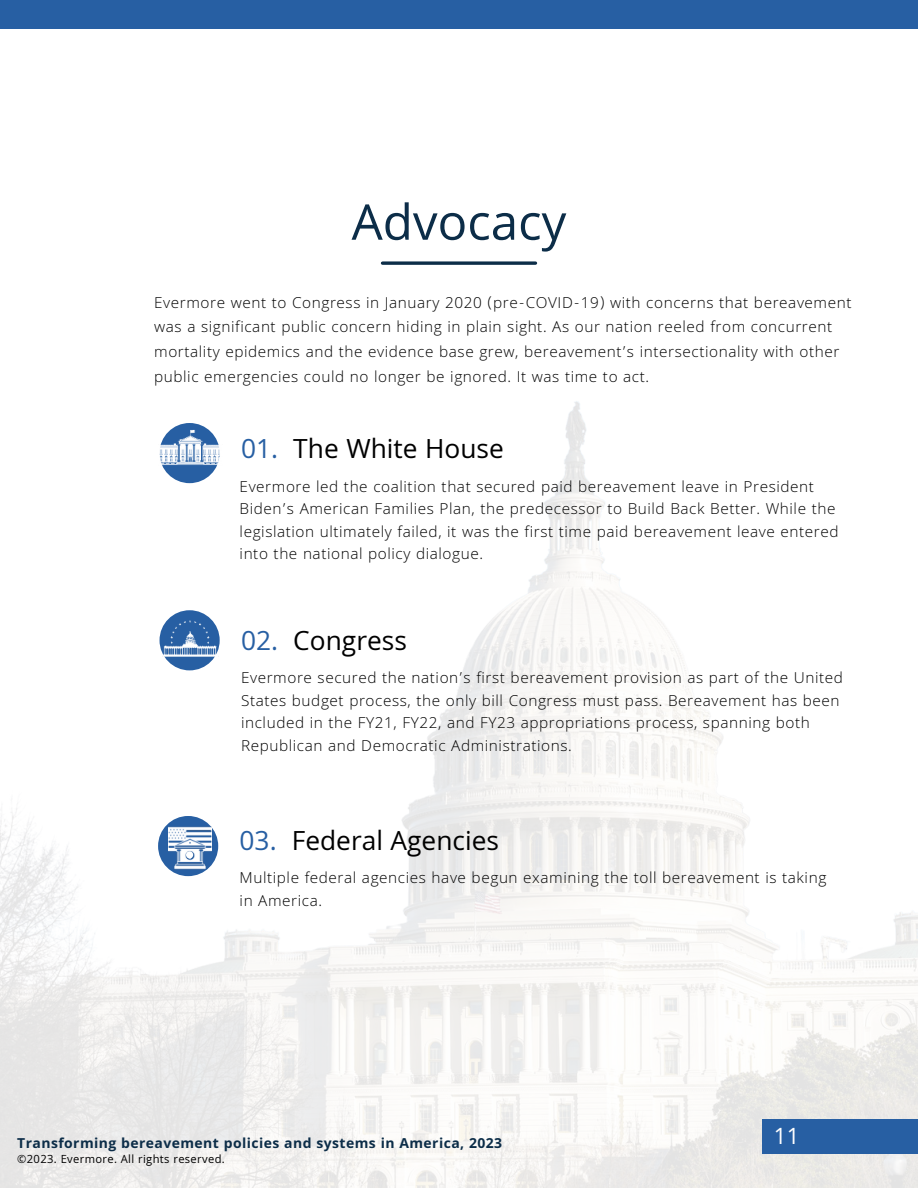
<style>
.page{position:relative;width:918px;height:1188px;background:#fff}
.page>*{position:absolute;margin:0;border:0;box-sizing:border-box;transform-origin:0 0}
.t1{font:52.8px "Khula";color:#0c2d48}
.t2{font:28.2px "Khula";color:#000}
.t3{font:24px "Khula";color:#fff}
.t4{font:300 16.5px/22.5px "Khula";letter-spacing:.035em;color:#000}
.t5{font:700 15px "Khula";letter-spacing:.03em;color:#0c2d48}
.t6{font:12px "Khula";letter-spacing:.03em;color:#000}
.s1{color:#275fa3}
</style>
<div class="page">
<div style="left:0;top:0;width:918px;height:29px;background:#275fa3"></div>
<img style="left:0;top:401px;width:918px;height:787px">
<svg style="left:383px;top:261px;width:153px;height:4px"></svg>
<div style="left:158px;top:816px;width:60px;height:60px;background:#275fa3;border-radius:50%"></div>
<img style="left:158px;top:606px;width:63px;height:63px">
<img style="left:154px;top:414px;width:71px;height:71px">
<img style="left:168px;top:827px;width:43px;height:43px">
<div style="left:186px;top:851px;width:7px;height:7px;background:#fff;border-radius:50%"></div>
<div style="left:763px;top:1119px;width:155px;height:35px;background:#275fa3"></div>
<h1 class="t1" style="left:352px;top:191px;width:216px">Advocacy</h1>
<p class="t4" style="left:154px;top:291px;width:699px;line-height:24.8px">Evermore went to Congress in January 2020 (pre-COVID-19) with concerns that bereavement was a significant public concern hiding in plain sight. As our nation reeled from concurrent mortality epidemics and the evidence base grew, bereavement’s intersectionality with other public emergencies could no longer be ignored. It was time to act.</p>
<h2 class="t2" style="left:241px;top:431px;width:264px"><span class="s1">01.</span> The White House</h2>
<p class="t4" style="left:240px;top:476px;width:601px">Evermore led the coalition that secured paid bereavement leave in President Biden’s American Families Plan, the predecessor to Build Back Better. While the legislation ultimately failed, it was the first time paid bereavement leave entered into the national policy dialogue.</p>
<h2 class="t2" style="left:241px;top:624px;width:167px"><span class="s1">02.</span> Congress</h2>
<p class="t4" style="left:241px;top:668px;width:603px">Evermore secured the nation’s first bereavement provision as part of the United States budget process, the only bill Congress must pass. Bereavement has been included in the FY21, FY22, and FY23 appropriations process, spanning both Republican and Democratic Administrations.</p>
<h2 class="t2" style="left:240px;top:824px;width:261px"><span class="s1">03.</span> Federal Agencies</h2>
<p class="t4" style="left:240px;top:868px;width:588px">Multiple federal agencies have begun examining the toll bereavement is taking in America.</p>
<p class="t5" style="left:17px;top:1134px;width:487px">Transforming bereavement policies and systems in America, 2023</p>
<h3 class="t3" style="left:774px;top:1122px;width:27px">11</h3>
<p class="t6" style="left:17px;top:1152px;width:209px">©2023. Evermore. All rights reserved.</p>
</div>
